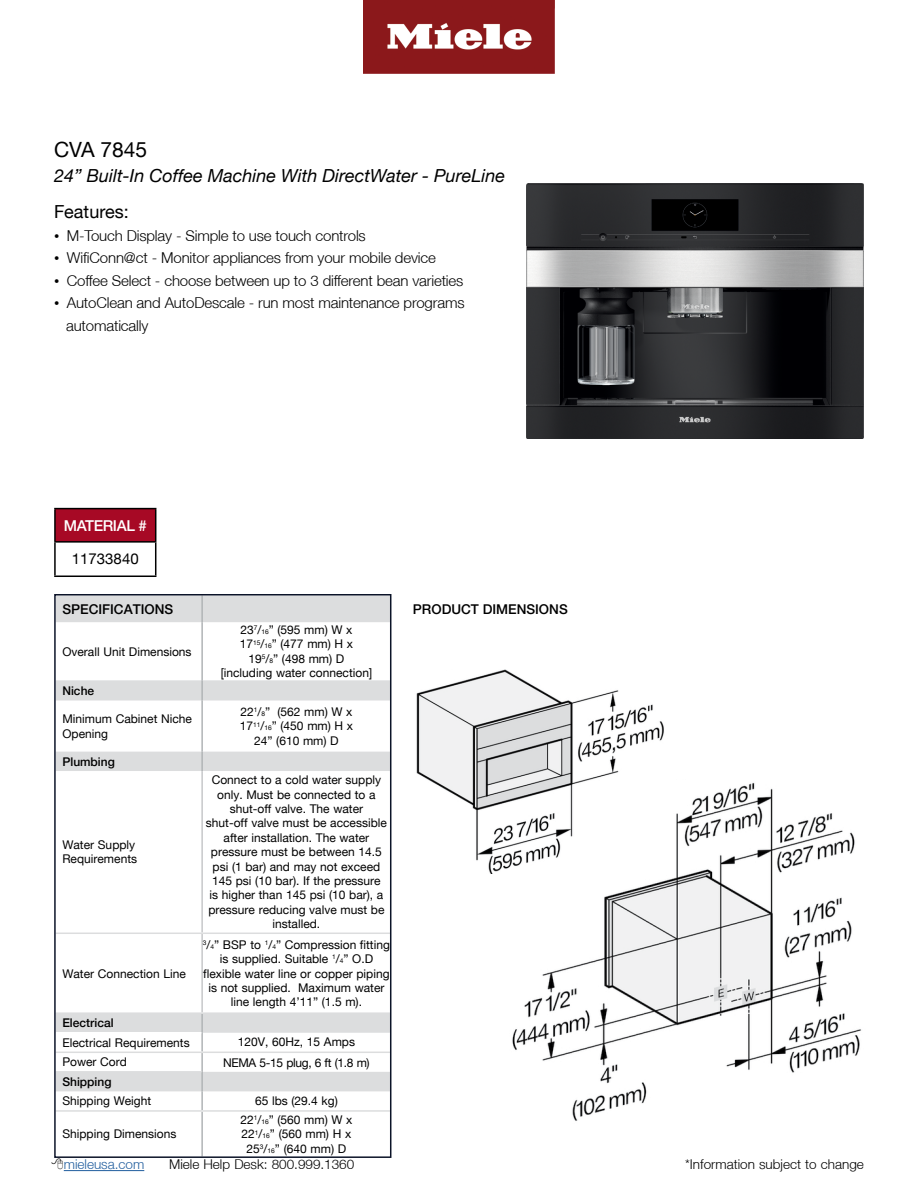
<style>
.page{position:relative;width:918px;height:1188px;background:#fff}
.page>*{position:absolute;margin:0;border:0;box-sizing:border-box;transform-origin:0 0}
.t1{font:21px "Helvetica Neue LT";color:#000}
.t2{font:italic 18px "Helvetica Neue LT";color:#000}
.t3{font:18px "Helvetica Neue LT";color:#000}
.t4{font:300 15px/22.5px "Helvetica Neue LT";letter-spacing:-.01em;color:#000}
.t5{font:500 15px "Helvetica Neue LT";letter-spacing:-.025em;color:#fff}
.t6{font:15px "Helvetica Neue LT";color:#000}
.t7{font:300 13.5px "Helvetica Neue LT";color:#000}
.t8{font:500 13.5px "Helvetica Neue LT";color:#000}
.t9{font:300 13.5px "Helvetica Neue LT";color:#215e9e}
.t10{font:12px/14.4px "Helvetica Neue LT";color:#000;text-align:center}
.t11{font:500 12px "Helvetica Neue LT";color:#000}
.t12{font:12px "Helvetica Neue LT";letter-spacing:-.025em;color:#000}
.s1{font-family:"Times New Roman";font-weight:400}
.s2{font-size:6.6px}
</style>
<div class="page">
<img style="left:363px;top:0;width:192px;height:73px">
<img style="left:527px;top:183px;width:337px;height:256px">
<div style="left:55px;top:509px;width:101px;height:33px;background:#a70925"></div>
<hr style="left:54px;top:508px;width:102px;height:1px;background:#000">
<hr style="left:54px;top:509px;width:2px;height:32px;background:#000">
<hr style="left:155px;top:509px;width:1px;height:32px;background:#000">
<hr style="left:54px;top:541px;width:102px;height:2px;background:#000">
<hr style="left:54px;top:543px;width:2px;height:33px;background:#000">
<hr style="left:155px;top:543px;width:1px;height:33px;background:#000">
<hr style="left:54px;top:576px;width:102px;height:1px;background:#000">
<hr style="left:64px;top:1170px;width:80px;height:1px;background:#215e9e">
<img style="left:512px;top:782px;width:349px;height:339px">
<svg style="left:57px;top:597px;width:331px;height:494px"></svg>
<svg style="left:57px;top:771px;width:331px;height:241px"></svg>
<hr style="left:201px;top:596px;width:2px;height:26px;background:#b1b4b6">
<hr style="left:201px;top:622px;width:2px;height:58px;background:#b1b4b6">
<hr style="left:201px;top:680px;width:2px;height:21px;background:#b1b4b6">
<hr style="left:201px;top:701px;width:2px;height:51px;background:#b1b4b6">
<svg style="left:201px;top:752px;width:2px;height:19px"></svg>
<svg style="left:201px;top:1014px;width:2px;height:96px"></svg>
<hr style="left:201px;top:1112px;width:2px;height:44px;background:#b1b4b6">
<hr style="left:56px;top:1032px;width:145px;height:1px;background:#fff">
<hr style="left:56px;top:1052px;width:146px;height:1px;background:#dcddde">
<hr style="left:202px;top:1052px;width:188px;height:1px;background:#dcddde">
<hr style="left:56px;top:1071px;width:145px;height:2px;background:#dcddde">
<hr style="left:56px;top:1110px;width:146px;height:2px;background:#dcddde">
<hr style="left:202px;top:1110px;width:188px;height:2px;background:#dcddde">
<hr style="left:201px;top:771px;width:2px;height:162px;background:#c7c8ca">
<hr style="left:201px;top:934px;width:2px;height:78px;background:#c7c8ca">
<hr style="left:56px;top:933px;width:146px;height:1px;background:#dcddde">
<hr style="left:56px;top:1012px;width:146px;height:2px;background:#dcddde">
<hr style="left:202px;top:933px;width:188px;height:1px;background:#dcddde">
<hr style="left:202px;top:1012px;width:188px;height:2px;background:#dcddde">
<div style="left:54px;top:594px;width:337px;height:564px;border:2px solid #0b1328"></div>
<img style="left:416px;top:669px;width:257px;height:205px">
<div style="left:408px;top:662px;width:35px;height:18px;background:#fff"></div>
<h1 class="t1" style="left:54px;top:137px;width:95px">CVA 7845</h1>
<h2 class="t2" style="left:54px;top:165px;width:453px">24” Built-In Coffee Machine With DirectWater - PureLine</h2>
<h2 class="t3" style="left:54px;top:201px;width:76px">Features:</h2>
<p class="t4" style="left:54px;top:224px;width:313px"><span class="s1">•</span> M-Touch Display - Simple to use touch controls</p>
<p class="t4" style="left:54px;top:246px;width:383px"><span class="s1">•</span> WifiConn@ct - Monitor appliances from your mobile device</p>
<p class="t4" style="left:54px;top:269px;width:411px"><span class="s1">•</span> Coffee Select - choose between up to 3 different bean varieties</p>
<p class="t4" style="left:66px;top:291px;width:400px;text-indent:-12px"><span class="s1">•</span> AutoClean and AutoDescale - run most maintenance programs automatically</p>
<p class="t5" style="left:64px;top:516px;width:84px">MATERIAL #</p>
<p class="t6" style="left:72px;top:550px;width:68px">11733840</p>
<p class="t8" style="left:62px;top:601px;width:112px">SPECIFICATIONS</p>
<p class="t8" style="left:413px;top:602px;width:156px">PRODUCT DIMENSIONS</p>
<p class="t10" style="left:62px;top:644px;width:131px">Overall Unit Dimensions</p>
<p class="t10" style="left:221px;top:622px;width:153px">23<sup>7</sup>/<span class="s2">16</span>” (595 mm) W x<br>17<sup>15</sup>/<span class="s2">16</span>” (477 mm) H x<br>19<sup>5</sup>/<span class="s2">8</span>” (498 mm) D<br>[including water connection]</p>
<p class="t11" style="left:62px;top:683px;width:33px">Niche</p>
<p class="t10" style="left:62px;top:712px;width:131px;text-align:left">Minimum Cabinet Niche<br>Opening</p>
<p class="t10" style="left:240px;top:704px;width:115px">22<sup>1</sup>/<span class="s2">8</span>” (562 mm) W x<br>17<sup>11</sup>/<span class="s2">16</span>” (450 mm) H x<br>24” (610 mm) D</p>
<p class="t11" style="left:62px;top:754px;width:54px">Plumbing</p>
<p class="t10" style="left:62px;top:837px;width:76px;text-align:left">Water Supply<br>Requirements</p>
<p class="t10" style="left:62px;top:966px;width:125px">Water Connection Line</p>
<p class="t10" style="left:206px;top:773px;width:182px">Connect to a cold water supply only. Must be connected to a shut-off valve. The water<br>shut-off valve must be accessible after installation. The water pressure must be between 14.5 psi (1 bar) and may not exceed<br>145 psi (10 bar). If the pressure<br>is higher than 145 psi (10 bar), a pressure reducing valve must be installed.</p>
<p class="t10" style="left:203px;top:937px;width:189px"><sup>3</sup>/<span class="s2">4</span>” BSP to <sup>1</sup>/<span class="s2">4</span>” Compression fitting is supplied. Suitable <sup>1</sup>/<span class="s2">4</span>” O.D flexible water line or copper piping is not supplied. Maximum water line length 4’11” (1.5 m).</p>
<p class="t11" style="left:62px;top:1016px;width:53px">Electrical</p>
<p class="t10" style="left:62px;top:1035px;width:129px">Electrical Requirements</p>
<p class="t10" style="left:238px;top:1035px;width:119px">120V, 60Hz, 15 Amps</p>
<p class="t10" style="left:62px;top:1055px;width:66px">Power Cord</p>
<p class="t12" style="left:223px;top:1055px;width:148px">NEMA 5-15 plug, 6 ft (1.8 m)</p>
<p class="t11" style="left:62px;top:1075px;width:51px">Shipping</p>
<p class="t10" style="left:62px;top:1093px;width:90px">Shipping Weight</p>
<p class="t10" style="left:255px;top:1093px;width:84px">65 lbs (29.4 kg)</p>
<p class="t10" style="left:62px;top:1127px;width:115px">Shipping Dimensions</p>
<p class="t10" style="left:240px;top:1112px;width:114px">22<sup>1</sup>/<span class="s2">16</span>” (560 mm) W x<br>22<sup>1</sup>/<span class="s2">16</span>” (560 mm) H x<br>25<sup>3</sup>/<span class="s2">16</span>” (640 mm) D</p>
<p class="t9" style="left:64px;top:1156px;width:82px">mieleusa.com</p>
<p class="t7" style="left:169px;top:1156px;width:187px">Miele Help Desk: 800.999.1360</p>
<p class="t7" style="left:685px;top:1156px;width:180px">*Information subject to change</p>
</div>
